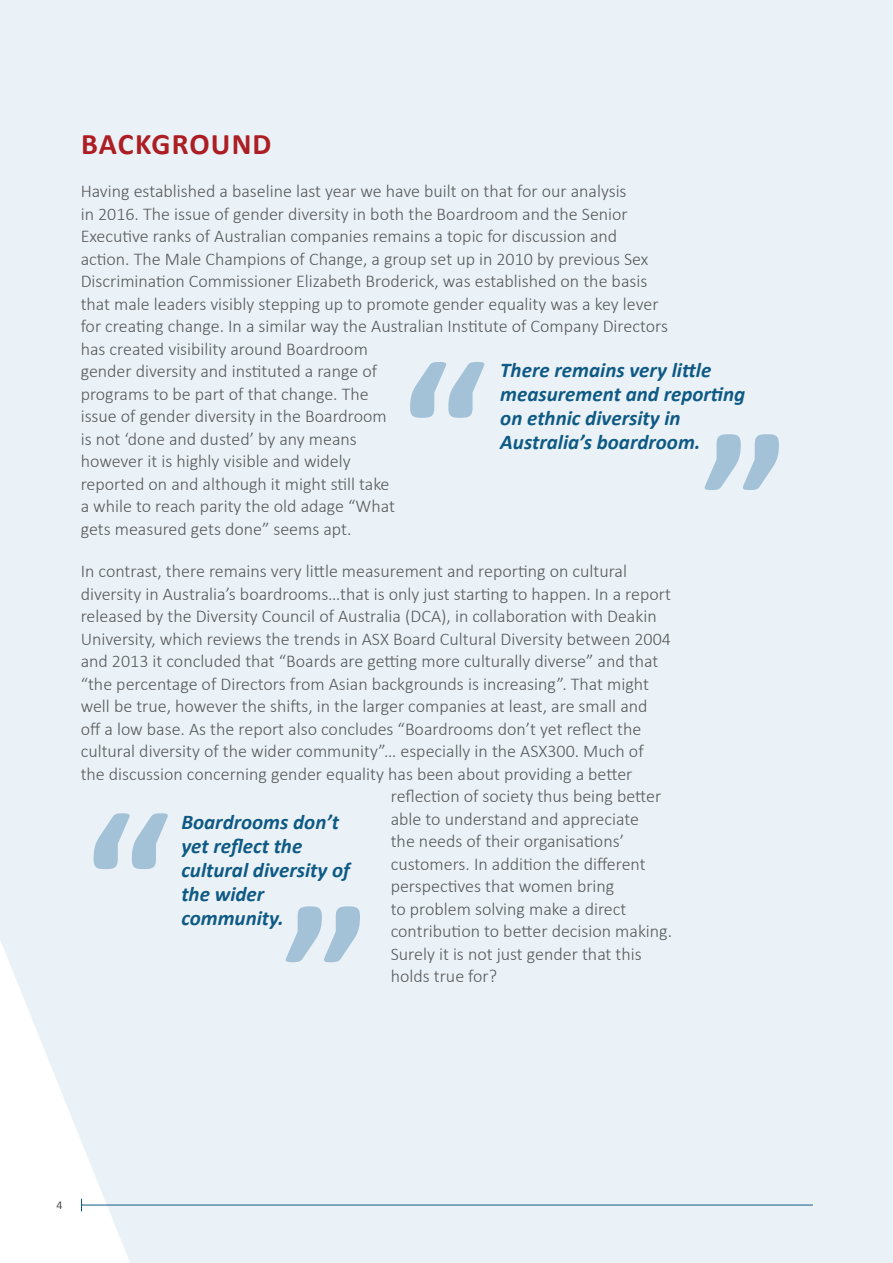
<style>
.page{position:relative;width:893px;height:1263px;background:#eaf2f7}
.page>*{position:absolute;margin:0;border:0;box-sizing:border-box;transform-origin:0 0}
.t1{font:700 30px "Calibri";letter-spacing:.04em;color:#ac1e23}
.t2{font:italic 700 21px/24px "Calibri";color:#0f5a84}
.t3{font:300 18px/22.5px "Calibri";color:#58595b}
.t4{font:12px "Calibri";color:#4b4c4d}
</style>
<div class="page">
<div style="left:623px;top:0;width:270px;height:622px;background:#eaf2f7"></div>
<hr style="left:82px;top:1205px;width:731px;height:1px;background:#0f5a84">
<svg style="left:81px;top:1199px;width:1px;height:12px"></svg>
<svg style="left:410px;top:362px;width:74px;height:56px;background:#c2d7e5"></svg>
<svg style="left:705px;top:434px;width:74px;height:56px;background:#c2d7e5"></svg>
<svg style="left:94px;top:813px;width:74px;height:56px;background:#c2d7e5"></svg>
<svg style="left:286px;top:906px;width:74px;height:56px;background:#c2d7e5"></svg>
<h1 class="t1" style="left:81px;top:124px;width:192px">BACKGROUND</h1>
<p class="t3" style="left:81px;top:179px;width:589px">Having established a baseline last year we have built on that for our analysis<br>in 2016. The issue of gender diversity in both the Boardroom and the Senior Executive ranks of Australian companies remains a topic for discussion and action. The Male Champions of Change, a group set up in 2010 by previous Sex Discrimination Commissioner Elizabeth Broderick, was established on the basis that male leaders visibly stepping up to promote gender equality was a key lever for creating change. In a similar way the Australian Institute of Company Directors has created visibility around Boardroom<br>gender diversity and instituted a range of<br>programs to be part of that change. The<br>issue of gender diversity in the Boardroom<br>is not ‘done and dusted’ by any means<br>however it is highly visible and widely<br>reported on and although it might still take<br>a while to reach parity the old adage “What<br>gets measured gets done” seems apt.</p>
<p class="t3" style="left:81px;top:559px;width:548px">In contrast, there remains very little measurement and reporting on cultural</p>
<p class="t3" style="left:81px;top:582px;width:592px">diversity in Australia’s boardrooms…that is only just starting to happen. In a report</p>
<p class="t3" style="left:81px;top:604px;width:577px">released by the Diversity Council of Australia (DCA), in collaboration with Deakin</p>
<p class="t3" style="left:81px;top:627px;width:592px">University, which reviews the trends in ASX Board Cultural Diversity between 2004</p>
<p class="t3" style="left:81px;top:649px;width:579px">and 2013 it concluded that “Boards are getting more culturally diverse” and that</p>
<p class="t3" style="left:81px;top:672px;width:570px">“the percentage of Directors from Asian backgrounds is increasing”. That might</p>
<p class="t3" style="left:81px;top:694px;width:568px">well be true, however the shifts, in the larger companies at least, are small and</p>
<p class="t3" style="left:81px;top:717px;width:562px">off a low base. As the report also concludes “Boardrooms don’t yet reflect the</p>
<p class="t3" style="left:81px;top:739px;width:564px">cultural diversity of the wider community”… especially in the ASX300. Much of</p>
<p class="t3" style="left:81px;top:762px;width:553px">the discussion concerning gender equality has been about providing a better</p>
<p class="t3" style="left:391px;top:784px;width:272px">reflection of society thus being better</p>
<p class="t3" style="left:391px;top:807px;width:250px">able to understand and appreciate</p>
<p class="t3" style="left:391px;top:829px;width:235px">the needs of their organisations’</p>
<p class="t3" style="left:391px;top:852px;width:257px">customers. In addition the different</p>
<p class="t3" style="left:391px;top:874px;width:225px">perspectives that women bring</p>
<p class="t3" style="left:391px;top:897px;width:237px">to problem solving make a direct</p>
<p class="t3" style="left:391px;top:919px;width:283px">contribution to better decision making.</p>
<p class="t3" style="left:391px;top:942px;width:253px">Surely it is not just gender that this</p>
<p class="t3" style="left:391px;top:964px;width:108px">holds true for?</p>
<p class="t2" style="left:500px;top:358px;width:247px">There remains very little measurement and reporting on ethnic diversity in<br>Australia’s boardroom.</p>
<p class="t2" style="left:181px;top:810px;width:170px">Boardrooms don’t yet reflect the cultural diversity of the wider community.</p>
<p class="t4" style="left:56px;top:1197px;width:8px">4</p>
</div>
